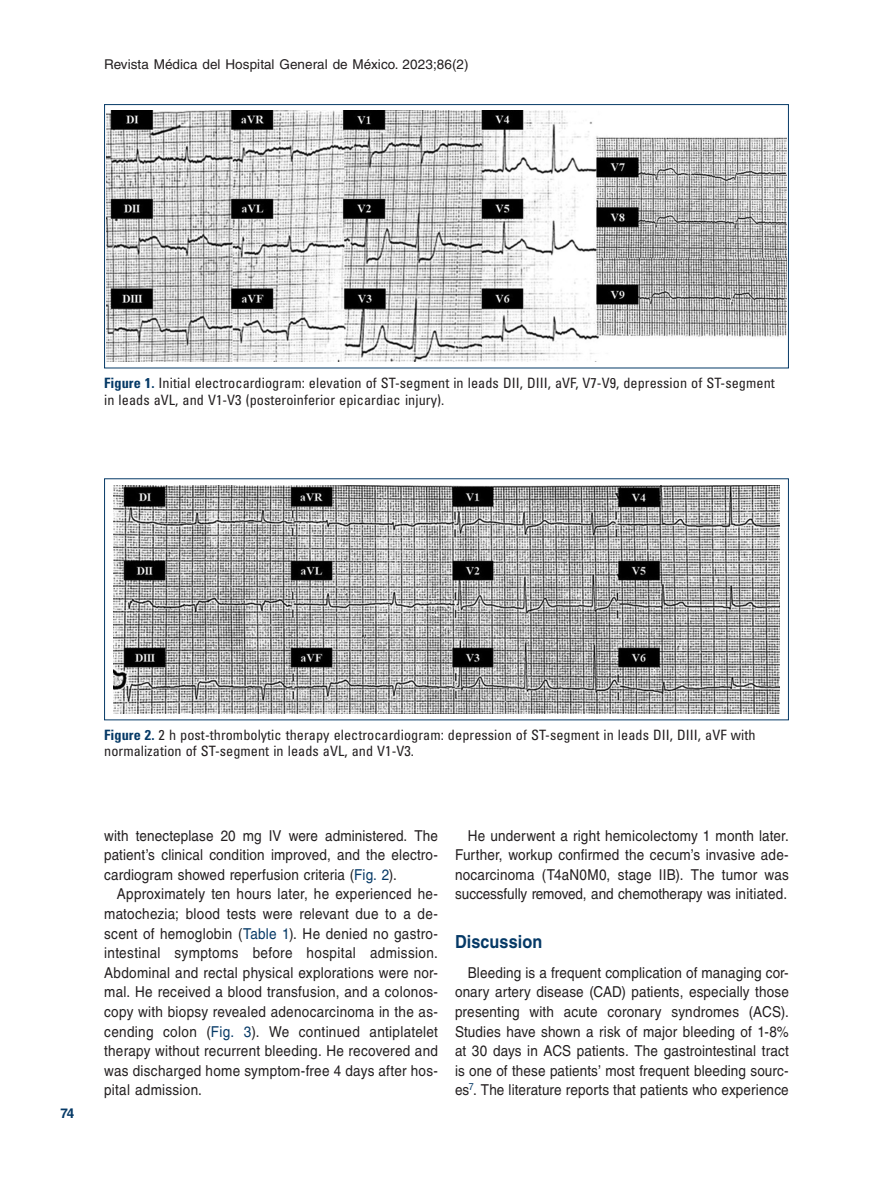
<style>
.page{position:relative;width:893px;height:1191px;background:#fff}
.page>*{position:absolute;margin:0;border:0;box-sizing:border-box;transform-origin:0 0}
.t1{font:700 18px "Helvetica LT Std";letter-spacing:.005em;color:#053966;scale:.9 1}
.TX{font:15px/19.5px "Helvetica LT Std";letter-spacing:.01em;color:#231f20;text-align:justify;scale:.9 1}
.FGC{font:condensed 14.25px/16.5px "Univers LT Std";letter-spacing:.005em;color:#231f20}
.t2{font:13.5px "Helvetica LT Std";letter-spacing:.005em;color:#231f20}
.FOLIO{font:700 13.5px "Helvetica LT Std";color:#053966}
.s1{font-weight:700;color:#053966}
.s2{color:#053966}
</style>
<div class="page">
<img style="left:106px;top:111px;width:681px;height:250px">
<div style="left:104px;top:104px;width:685px;height:264px;border:1px solid #053966"></div>
<img style="left:113px;top:485px;width:667px;height:228px">
<p class="t2" style="left:104px;top:57px;width:366px">Revista Médica del Hospital General de México. 2023;86(2)</p>
<p class="FGC" style="left:104px;top:374px;width:672px"><span class="s1">Figure 1.</span> Initial electrocardiogram: elevation of ST-segment in leads DII, DIII, aVF, V7-V9, depression of ST-segment in leads aVL, and V1-V3 (posteroinferior epicardiac injury).</p>
<p class="FOLIO" style="left:60px;top:1104px;width:16px">74</p>
<p class="FGC" style="left:104px;top:726px;width:653px"><span class="s1">Figure 2.</span> 2 h post-thrombolytic therapy electrocardiogram: depression of ST-segment in leads DII, DIII, aVF with normalization of ST-segment in leads aVL, and V1-V3.</p>
<p class="TX" style="left:104px;top:825px;width:372px">with tenecteplase 20 mg IV were administered. The patient’s clinical condition improved, and the electro&shy;cardiogram showed reperfusion criteria (<span class="s2">Fig. 2</span>).</p>
<p class="TX" style="left:104px;top:884px;width:372px;text-indent:13px">Approximately ten hours later, he experienced he&shy;matochezia; blood tests were relevant due to a de&shy;scent of hemoglobin (<span class="s2">Table 1</span>). He denied no gastro&shy;intestinal symptoms before hospital admission.<br>Abdominal and rectal physical explorations were nor&shy;mal. He received a blood transfusion, and a colonos&shy;copy with biopsy revealed adenocarcinoma in the as&shy;cending colon (<span class="s2">Fig. 3</span>). We continued antiplatelet therapy without recurrent bleeding. He recovered and was discharged home symptom-free 4 days after hos&shy;pital admission.</p>
<p class="TX" style="left:455px;top:825px;width:372px;text-indent:13px">He underwent a right hemicolectomy 1 month later.<br>Further, workup confirmed the cecum’s invasive ade&shy;nocarcinoma (T4aN0M0, stage IIB). The tumor was successfully removed, and chemotherapy was initiated.</p>
<h1 class="t1" style="left:455px;top:931px;width:98px">Discussion</h1>
<p class="TX" style="left:455px;top:962px;width:372px;text-indent:13px">Bleeding is a frequent complication of managing cor&shy;onary artery disease (CAD) patients, especially those presenting with acute coronary syndromes (ACS).<br>Studies have shown a risk of major bleeding of 1-8% at 30 days in ACS patients. The gastrointestinal tract is one of these patients’ most frequent bleeding sourc&shy;es<sup>7</sup>. The literature reports that patients who experience</p>
</div>
